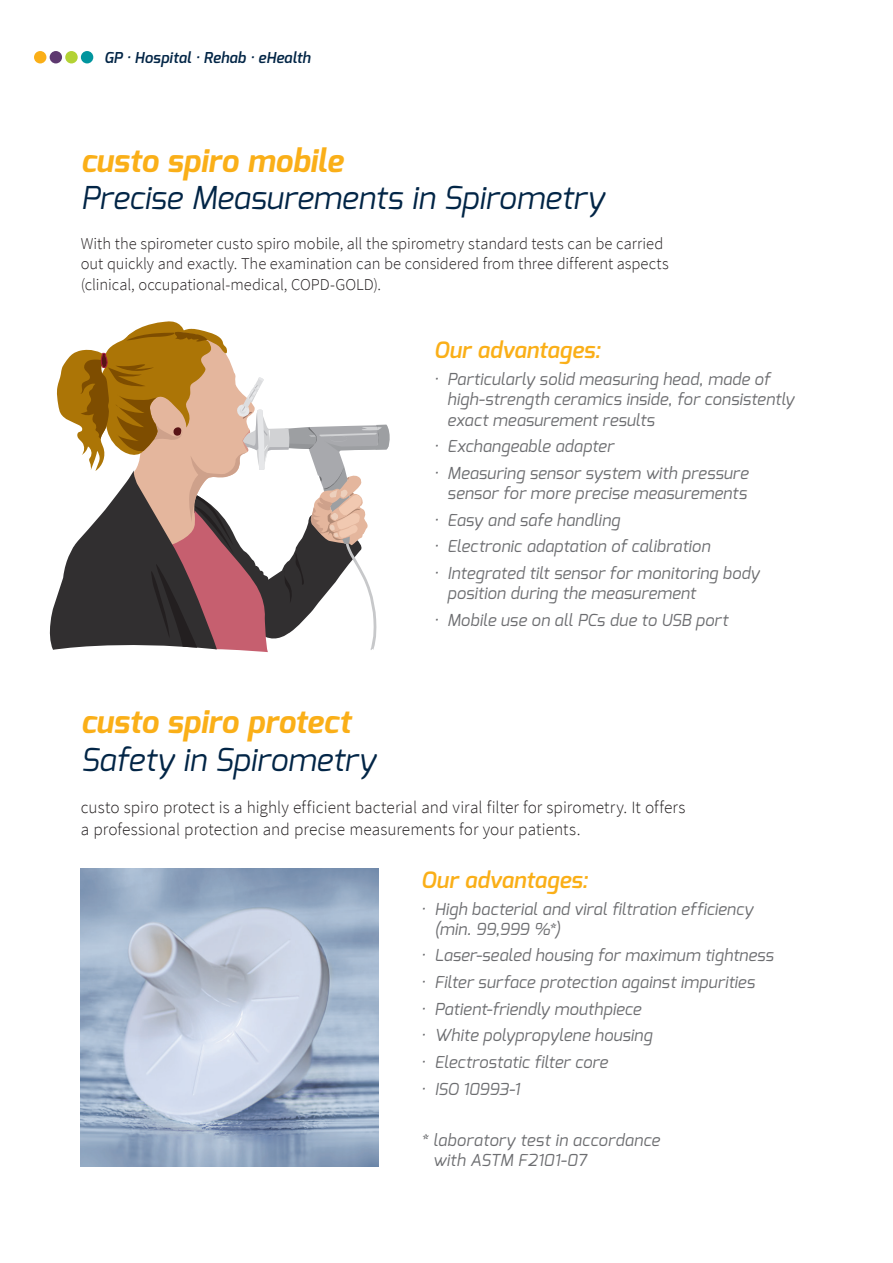
<style>
.page{position:relative;width:893px;height:1263px;background:#fff}
.page>*{position:absolute;margin:0;border:0;box-sizing:border-box;transform-origin:0 0}
.Custo_Überschrift_kl{font:italic 31.5px "Exo";color:#022546}
.Custo_Überschrift_kl-2{font:italic 700 31.5px "Exo";color:#faaf18}
.Custo_Überschrift_kl-3{font:italic 600 22.5px "Exo";letter-spacing:.005em;color:#faaf18}
.Custo_Überschrift_kl-4{font:300 17.25px/22.5px "Source Sans Pro";letter-spacing:.005em;color:#231f20}
.Custo_Überschrift_kl-5{font:italic 16.5px/20.2px "Exo";letter-spacing:.005em;color:#6c6d70}
.Custo_Überschrift_kl-6{font:300 16.5px/20.2px "Source Sans Pro";letter-spacing:-.005em;color:#231f20}
.Custo_Überschrift_kl-7{font:italic 16.5px "Exo";letter-spacing:-.015em;color:#6c6d70}
.Custo_Überschrift_kl-8{font:italic 600 15px "Exo";letter-spacing:.01em;color:#022546}
</style>
<div class="page">
<svg style="left:49px;top:321px;width:341px;height:331px"></svg>
<img style="left:81px;top:868px;width:297px;height:298px">
<div style="left:34px;top:51px;width:12px;height:12px;background:#faaf18;border-radius:50%"></div>
<div style="left:50px;top:51px;width:12px;height:12px;background:#5e3970;border-radius:50%"></div>
<div style="left:65px;top:51px;width:13px;height:12px;background:#b3d234;border-radius:50%"></div>
<div style="left:81px;top:51px;width:12px;height:12px;background:#01959e;border-radius:50%"></div>
<p class="Custo_Überschrift_kl-8" style="left:104px;top:48px;width:208px">GP · Hospital · Rehab · eHealth</p>
<p class="Custo_Überschrift_kl-2" style="left:81px;top:140px;width:264px">custo spiro mobile</p>
<p class="Custo_Überschrift_kl" style="left:81px;top:178px;width:525px">Precise Measurements in Spirometry</p>
<p class="Custo_Überschrift_kl-6" style="left:81px;top:234px;width:590px">With the spirometer custo spiro mobile, all the spirometry standard tests can be carried out quickly and exactly. The examination can be considered from three different aspects (clinical, occupational-medical, COPD-GOLD).</p>
<p class="Custo_Überschrift_kl-3" style="left:434px;top:336px;width:168px">Our advantages:</p>
<p class="Custo_Überschrift_kl-5" style="left:447px;top:369px;width:348px;text-indent:-14px">· Particularly solid measuring head, made of high-strength ceramics inside, for consistently exact measurement results</p>
<p class="Custo_Überschrift_kl-5" style="left:434px;top:436px;width:181px">· Exchangeable adapter</p>
<p class="Custo_Überschrift_kl-5" style="left:434px;top:463px;width:316px;text-align:right">· Measuring sensor system with pressure sensor for more precise measurements</p>
<p class="Custo_Überschrift_kl-5" style="left:434px;top:510px;width:188px">· Easy and safe handling</p>
<p class="Custo_Überschrift_kl-5" style="left:434px;top:536px;width:278px">· Electronic adaptation of calibration</p>
<p class="Custo_Überschrift_kl-5" style="left:447px;top:563px;width:314px;text-indent:-14px">· Integrated tilt sensor for monitoring body position during the measurement</p>
<p class="Custo_Überschrift_kl-5" style="left:434px;top:610px;width:296px">· Mobile use on all PCs due to USB port</p>
<p class="Custo_Überschrift_kl-2" style="left:81px;top:702px;width:271px">custo spiro protect</p>
<p class="Custo_Überschrift_kl" style="left:81px;top:739px;width:296px">Safety in Spirometry</p>
<p class="Custo_Überschrift_kl-4" style="left:81px;top:796px;width:606px">custo spiro protect is a highly efficient bacterial and viral filter for spirometry. It offers a professional protection and precise measurements for your patients.</p>
<p class="Custo_Überschrift_kl-3" style="left:421px;top:865px;width:168px">Our advantages:</p>
<p class="Custo_Überschrift_kl-5" style="left:434px;top:898px;width:320px;text-indent:-14px">· High bacterial and viral filtration efficiency (min. 99,999 %*)</p>
<p class="Custo_Überschrift_kl-5" style="left:421px;top:945px;width:354px">· Laser-sealed housing for maximum tightness</p>
<p class="Custo_Überschrift_kl-5" style="left:421px;top:972px;width:335px">· Filter surface protection against impurities</p>
<p class="Custo_Überschrift_kl-5" style="left:421px;top:998px;width:222px">· Patient-friendly mouthpiece</p>
<p class="Custo_Überschrift_kl-5" style="left:421px;top:1025px;width:233px">· White polypropylene housing</p>
<p class="Custo_Überschrift_kl-5" style="left:421px;top:1052px;width:188px">· Electrostatic filter core</p>
<p class="Custo_Überschrift_kl-7" style="left:421px;top:1078px;width:100px">· ISO 10993-1</p>
<p class="Custo_Überschrift_kl-5" style="left:433px;top:1129px;width:228px;text-indent:-12px">* laboratory test in accordance with ASTM F2101-07</p>
</div>
